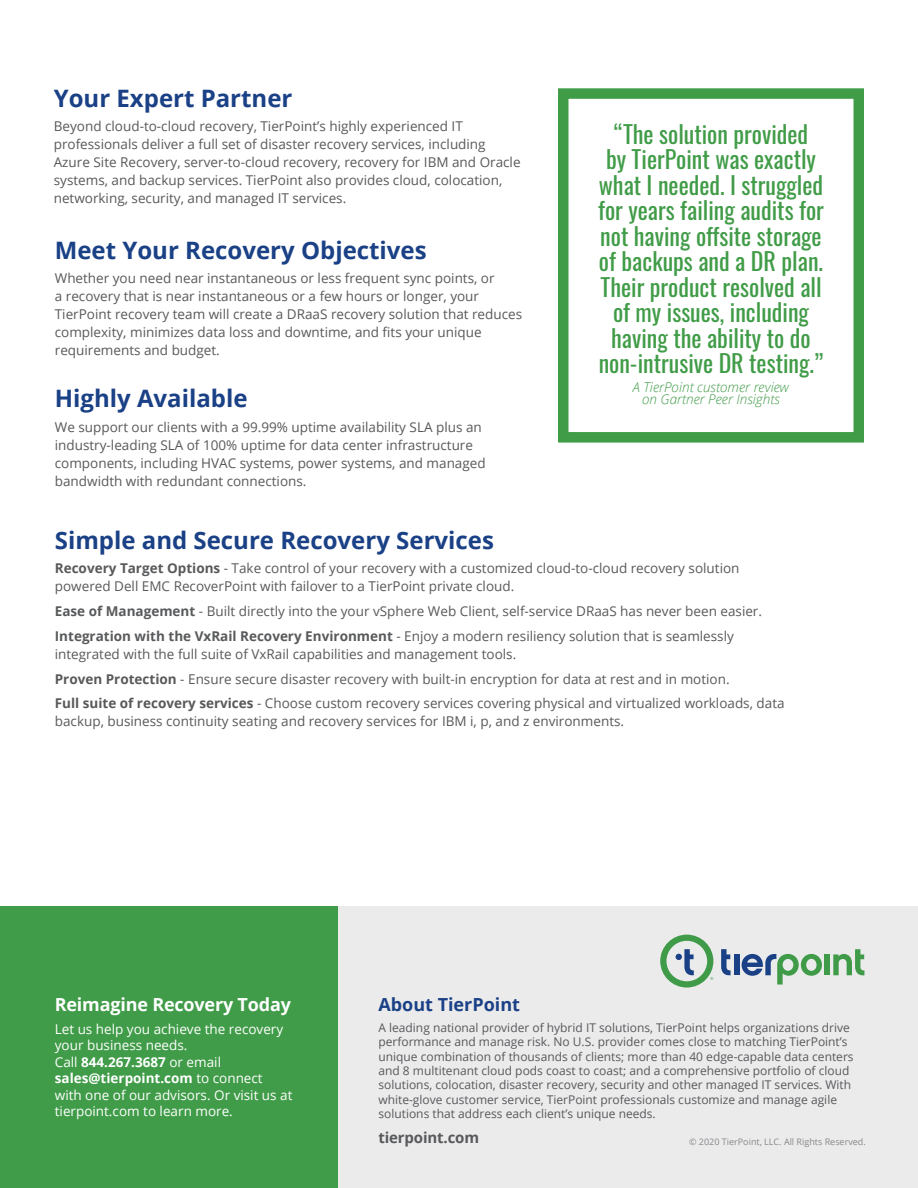
<style>
.page{position:relative;width:918px;height:1188px;background:#fff}
.page>*{position:absolute;margin:0;border:0;box-sizing:border-box;transform-origin:0 0}
.t1{font:24px/25.5px "Oswald";color:#419c48;text-align:center}
.t2{font:700 24px "Open Sans";color:#1a4086}
.t3{font:700 18px "Open Sans";letter-spacing:-.01em;color:#fff}
.t4{font:700 18px "Open Sans";color:#1a4086}
.t5{font:700 15px "Open Sans";letter-spacing:-.01em;color:#58595b}
.t6{font:13.5px/18px "Open Sans";color:#58595b}
.t7{font:13.5px/16.5px "Open Sans";color:#fff}
.t8{font:italic 300 13.5px/12px "Open Sans";color:#419c48;text-align:center}
.t9{font:12px/14.4px "Open Sans";color:#58595b}
.t10{font:9px "Open Sans";color:#86888a}
.s1{font-weight:700}
</style>
<div class="page">
<div style="left:0;top:906px;width:918px;height:282px;background:#ebebec"></div>
<svg style="left:721px;top:949px;width:10px;height:27px"></svg>
<div style="left:734px;top:954px;width:5px;height:21px;background:#1a4085"></div>
<svg style="left:742px;top:953px;width:80px;height:32px"></svg>
<div style="left:824px;top:954px;width:6px;height:21px;background:#3f9b48"></div>
<svg style="left:833px;top:949px;width:31px;height:27px"></svg>
<svg style="left:660px;top:935px;width:53px;height:53px"></svg>
<div style="left:0;top:906px;width:338px;height:282px;background:#409c48"></div>
<div style="left:558px;top:88px;width:306px;height:355px;border:10px solid #419c48"></div>
<h1 class="t2" style="left:54px;top:81px;width:240px">Your Expert Partner</h1>
<p class="t6" style="left:54px;top:117px;width:468px">Beyond cloud-to-cloud recovery, TierPoint’s highly experienced IT professionals deliver a full set of disaster recovery services, including Azure Site Recovery, server-to-cloud recovery, recovery for IBM and Oracle systems, and backup services. TierPoint also provides cloud, colocation, networking, security, and managed IT services.</p>
<h1 class="t2" style="left:55px;top:233px;width:373px">Meet Your Recovery Objectives</h1>
<p class="t6" style="left:55px;top:269px;width:469px">Whether you need near instantaneous or less frequent sync points, or<br>a recovery that is near instantaneous or a few hours or longer, your TierPoint recovery team will create a DRaaS recovery solution that reduces complexity, minimizes data loss and downtime, and fits your unique requirements and budget.</p>
<h1 class="t2" style="left:55px;top:382px;width:194px">Highly Available</h1>
<p class="t6" style="left:55px;top:418px;width:432px">We support our clients with a 99.99% uptime availability SLA plus an industry-leading SLA of 100% uptime for data center infrastructure components, including HVAC systems, power systems, and managed bandwidth with redundant connections.</p>
<p class="t1" style="left:598px;top:119px;width:227px">“The solution provided<br>by TierPoint was exactly what I needed. I struggled for years failing audits for not having offsite storage of backups and a DR plan.<br>Their product resolved all of my issues, including having the ability to do non-intrusive DR testing.”</p>
<p class="t8" style="left:633px;top:381px;width:158px">A TierPoint customer review on Gartner Peer Insights</p>
<h1 class="t2" style="left:55px;top:523px;width:441px">Simple and Secure Recovery Services</h1>
<p class="t6" style="left:55px;top:559px;width:686px"><span class="s1">Recovery Target Options</span> - Take control of your recovery with a customized cloud-to-cloud recovery solution powered Dell EMC RecoverPoint with failover to a TierPoint private cloud.</p>
<p class="t6" style="left:55px;top:599px;width:709px;line-height:24.8px"><span class="s1">Ease of Management</span> - Built directly into the your vSphere Web Client, self-service DRaaS has never been easier.<br><span class="s1">Integration with the VxRail Recovery Environment</span> - Enjoy a modern resiliency solution that is seamlessly</p>
<p class="t6" style="left:55px;top:641px;width:731px;line-height:24.8px">integrated with the full suite of VxRail capabilities and management tools.<br><span class="s1">Proven Protection</span> - Ensure secure disaster recovery with built-in encryption for data at rest and in motion.<br><span class="s1">Full suite of recovery services</span> - Choose custom recovery services covering physical and virtualized workloads, data</p>
<p class="t6" style="left:55px;top:712px;width:571px">backup, business continuity seating and recovery services for IBM i, p, and z environments.</p>
<h2 class="t3" style="left:55px;top:991px;width:238px">Reimagine Recovery Today</h2>
<p class="t7" style="left:55px;top:1020px;width:239px">Let us help you achieve the recovery your business needs.<br>Call <span class="s1">844.267.3687</span> or email <span class="s1">sales@tierpoint.com</span> to connect with one of our advisors. Or visit us at tierpoint.com to learn more.</p>
<h2 class="t4" style="left:378px;top:991px;width:143px">About TierPoint</h2>
<p class="t9" style="left:378px;top:1020px;width:477px">A leading national provider of hybrid IT solutions, TierPoint helps organizations drive performance and manage risk. No U.S. provider comes close to matching TierPoint’s unique combination of thousands of clients; more than 40 edge-capable data centers and 8 multitenant cloud pods coast to coast; and a comprehensive portfolio of cloud solutions, colocation, disaster recovery, security and other managed IT services. With white-glove customer service, TierPoint professionals customize and manage agile solutions that address each client’s unique needs.</p>
<p class="t5" style="left:378px;top:1127px;width:102px">tierpoint.com</p>
<p class="t10" style="left:689px;top:1135px;width:178px">© 2020 TierPoint, LLC. All Rights Reserved.</p>
</div>
